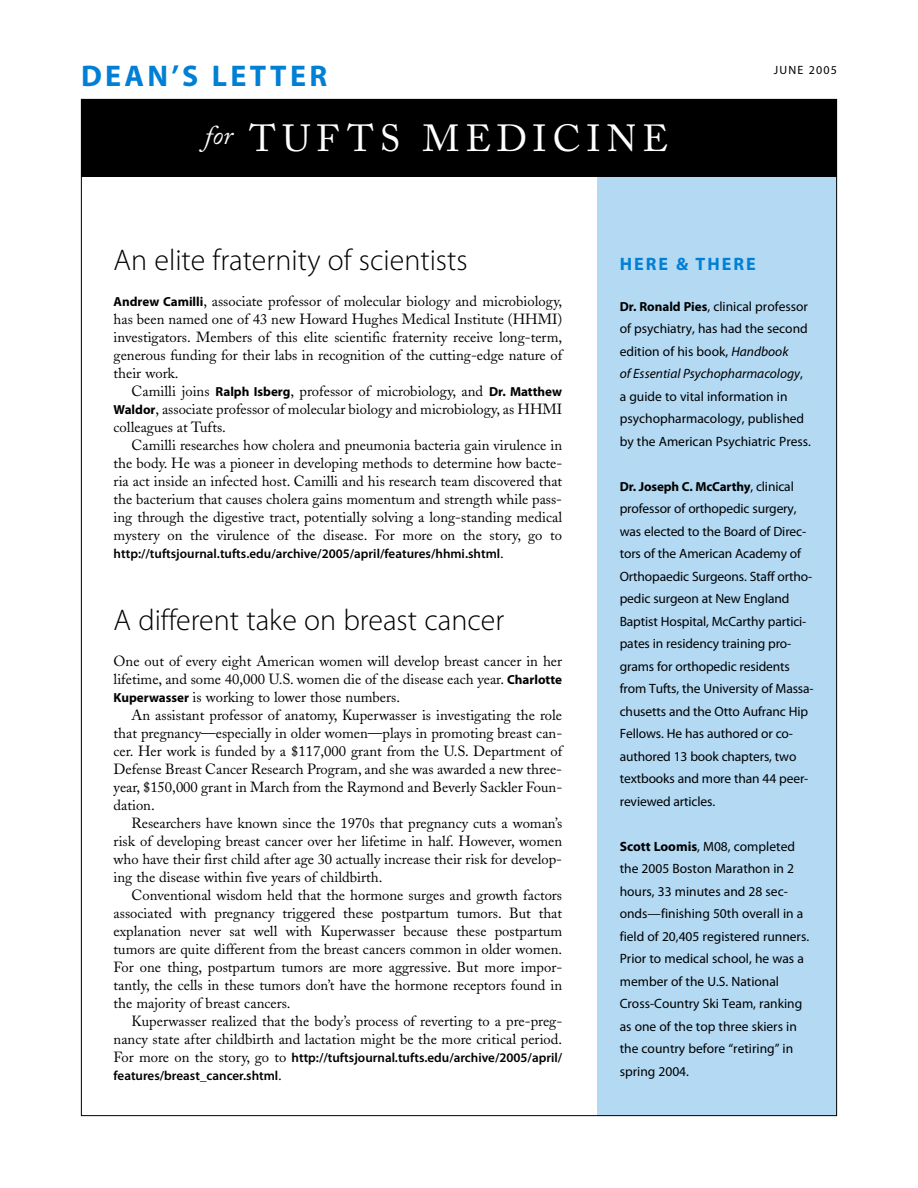
<style>
.page{position:relative;width:918px;height:1188px;background:#fff}
.page>*{position:absolute;margin:0;border:0;box-sizing:border-box;transform-origin:0 0}
.t1{font:37.5px "Adobe Caslon";letter-spacing:.16em;color:#fff}
.t2{font:300 30px "Myriad Pro";color:#000}
.t3{font:700 30px "Myriad Pro";letter-spacing:.11em;color:#0080d5}
.t4{font:700 18px "Myriad Pro";letter-spacing:.11em;color:#0080d5}
.t5{font:14.7px/18px "Adobe Caslon";color:#000;text-align:justify}
.t6{font:13.5px/22.5px "Myriad Pro";color:#000}
.t7{font:600 13.2px/18px "Myriad Pro";color:#000}
.t8{font:700 13.2px "Myriad Pro";letter-spacing:-.01em;color:#000}
.t9{font:12px "Myriad Pro";letter-spacing:.105em;color:#000}
.s1{font-family:"Myriad Pro";font-weight:700;font-size:13.2px}
.s2{font-family:"Adobe Caslon";font-weight:400;font-size:14.7px}
.s3{font-weight:700;font-size:13.2px}
.s4{font-style:italic}
.s5{font-weight:400;font-size:13.5px}
.s6{font-weight:700}
</style>
<div class="page">
<div style="left:597px;top:108px;width:240px;height:1008px;background:#b3d9f3"></div>
<div style="left:81px;top:99px;width:756px;height:78px;background:#000"></div>
<h2 class="t3" style="left:81px;top:64px;width:248px">DEAN’S LETTER</h2>
<h1 class="t1" style="left:205px;top:125px;width:465px"><sup>for</sup> TUFTS MEDICINE</h1>
<p class="t9" style="left:774px;top:66px;width:65px">JUNE 2005</p>
<h2 class="t2" style="left:114px;top:249px;width:356px">An elite fraternity of scientists</h2>
<p class="t5" style="left:114px;top:294px;width:450px"><span class="s1">Andrew Camilli</span>, associate professor of molecular biology and microbiology, has been named one of 43 new Howard Hughes Medical Institute (HHMI) investigators. Members of this elite scientific fraternity receive long-term, generous funding for their labs in recognition of the cutting-edge nature of their work.</p>
<p class="t5" style="left:114px;top:384px;width:450px;text-indent:18px">Camilli joins <span class="s1">Ralph Isberg</span>, professor of microbiology, and <span class="s1">Dr. Matthew Waldor</span>, associate professor of molecular biology and microbiology, as HHMI colleagues at Tufts.</p>
<p class="t5" style="left:114px;top:438px;width:450px;text-indent:18px">Camilli researches how cholera and pneumonia bacteria gain virulence in the body. He was a pioneer in developing methods to determine how bacte&shy;ria act inside an infected host. Camilli and his research team discovered that the bacterium that causes cholera gains momentum and strength while pass&shy;ing through the digestive tract, potentially solving a long-standing medical mystery on the virulence of the disease. For more on the story, go to</p>
<p class="t7" style="left:114px;top:546px;width:392px">http://tuftsjournal.tufts.edu/archive/2005/april/features/hhmi.shtml<span class="s2">.</span></p>
<h2 class="t2" style="left:114px;top:609px;width:392px">A different take on breast cancer</h2>
<p class="t5" style="left:114px;top:654px;width:450px">One out of every eight American women will develop breast cancer in her lifetime, and some 40,000 U.S. women die of the disease each year. <span class="s1">Charlotte Kuperwasser</span> is working to lower those numbers.</p>
<p class="t5" style="left:114px;top:708px;width:450px;text-indent:18px">An assistant professor of anatomy, Kuperwasser is investigating the role that pregnancy—especially in older women—plays in promoting breast can&shy;cer. Her work is funded by a $117,000 grant from the U.S. Department of Defense Breast Cancer Research Program, and she was awarded a new three&shy;year, $150,000 grant in March from the Raymond and Beverly Sackler Foun&shy;dation.</p>
<p class="t5" style="left:114px;top:816px;width:450px;text-indent:18px">Researchers have known since the 1970s that pregnancy cuts a woman’s risk of developing breast cancer over her lifetime in half. However, women who have their first child after age 30 actually increase their risk for develop&shy;ing the disease within five years of childbirth.</p>
<p class="t5" style="left:114px;top:888px;width:450px;text-indent:18px">Conventional wisdom held that the hormone surges and growth factors associated with pregnancy triggered these postpartum tumors. But that explanation never sat well with Kuperwasser because these postpartum tumors are quite different from the breast cancers common in older women.<br>For one thing, postpartum tumors are more aggressive. But more impor&shy;tantly, the cells in these tumors don’t have the hormone receptors found in the majority of breast cancers.</p>
<p class="t5" style="left:114px;top:1014px;width:450px;text-align:right">Kuperwasser realized that the body’s process of reverting to a pre-preg&shy;nancy state after childbirth and lactation might be the more critical period.</p>
<p class="t7" style="left:114px;top:1050px;width:450px"><span class="s2">For more on the story, go to</span> http://tuftsjournal.tufts.edu/archive/2005/april/ features/breast_cancer.shtml<span class="s2">.</span></p>
<p class="t4" style="left:620px;top:257px;width:137px">HERE &amp; THERE</p>
<p class="t6" style="left:620px;top:296px;width:193px"><span class="s3">Dr. Ronald Pies</span>, clinical professor of psychiatry, has had the second edition of his book, <span class="s4">Handbook<br>of Essential Psychopharmacology</span>, a guide to vital information in psychopharmacology, published by the American Psychiatric Press.</p>
<p class="t8" style="left:620px;top:481px;width:176px">Dr. Joseph C. McCarthy<span class="s5">, clinical</span></p>
<p class="t6" style="left:620px;top:498px;width:195px">professor of orthopedic surgery, was elected to the Board of Direc&shy;tors of the American Academy of<br>Orthopaedic Surgeons. Staff ortho&shy;pedic surgeon at New England<br>Baptist Hospital, McCarthy partici&shy;pates in residency training pro&shy;grams for orthopedic residents from Tufts, the University of Massa&shy;chusetts and the Otto Aufranc Hip<br>Fellows. He has authored or co&shy;authored 13 book chapters, two textbooks and more than 44 peer&shy;reviewed articles.</p>
<p class="t6" style="left:620px;top:836px;width:191px"><span class="s6">Scott Loomis</span>, M08, completed the 2005 Boston Marathon in 2 hours, 33 minutes and 28 sec&shy;onds—finishing 50th overall in a field of 20,405 registered runners.<br>Prior to medical school, he was a member of the U.S. National<br>Cross-Country Ski Team, ranking as one of the top three skiers in the country before “retiring” in spring 2004.</p>
</div>
